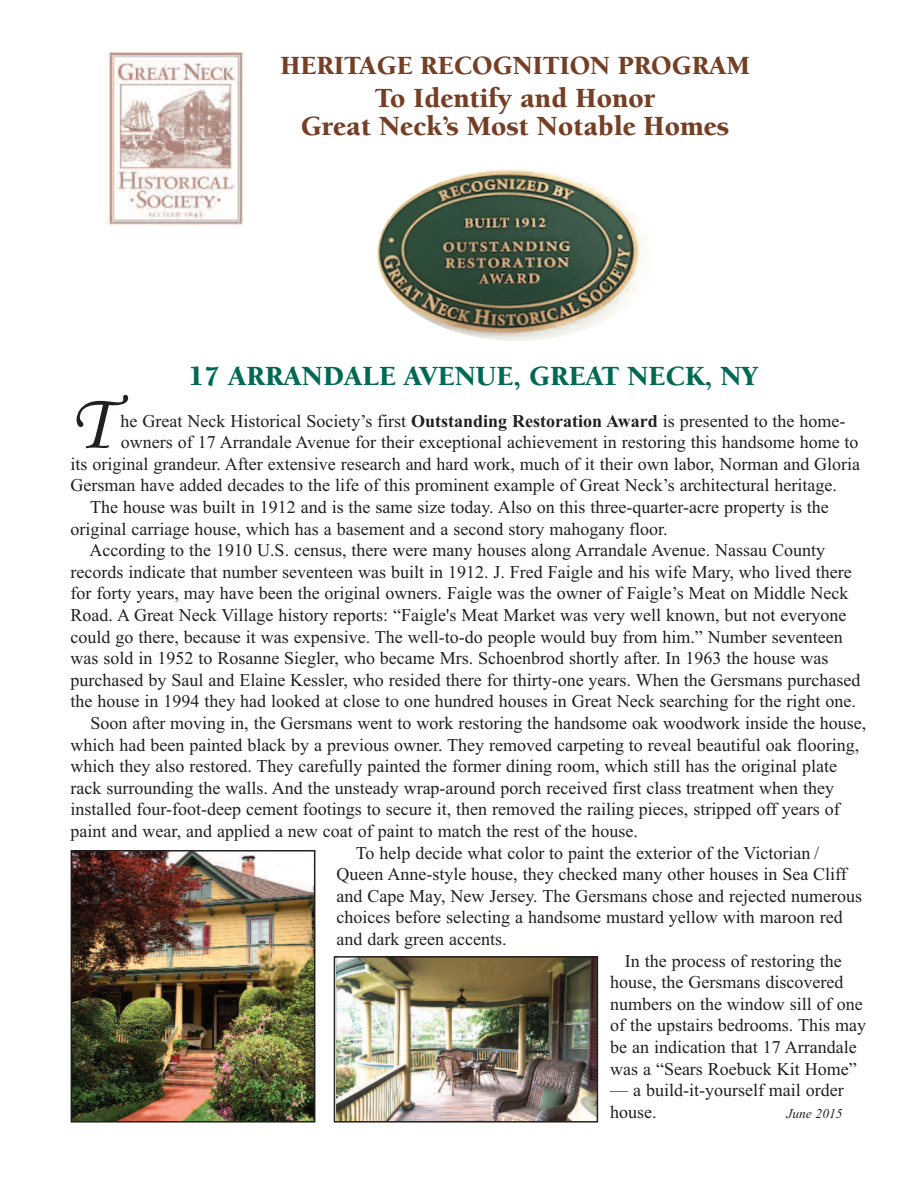
<style>
.page{position:relative;width:918px;height:1188px;background:#fff}
.page>*{position:absolute;margin:0;border:0;box-sizing:border-box;transform-origin:0 0}
.t1{font:900 28.5px/28.5px "Berkeley";color:#743f24;text-align:center}
.t2{font:900 28.5px "Berkeley";color:#006954}
.t3{font:900 27px "Berkeley";color:#743f24}
.t4{font:18px/21.6px "Times New Roman";color:#231f20}
.t5{font:italic 13.5px "Times New Roman";color:#231f20}
.s1{font-weight:700}
</style>
<div class="page">
<img style="left:105px;top:51px;width:139px;height:175px">
<img style="left:377px;top:169px;width:270px;height:172px">
<img style="left:74px;top:853px;width:238px;height:267px">
<div style="left:71px;top:850px;width:244px;height:273px;border:2px solid #231f20"></div>
<img style="left:337px;top:959px;width:258px;height:161px">
<div style="left:334px;top:956px;width:264px;height:167px;border:2px solid #231f20"></div>
<h2 class="t3" style="left:280px;top:55px;width:471px">HERITAGE RECOGNITION PROGRAM</h2>
<h1 class="t1" style="left:301px;top:86px;width:430px">To Identify and Honor<br>Great Neck’s Most Notable Homes</h1>
<h1 class="t2" style="left:188px;top:365px;width:571px">17 ARRANDALE AVENUE, GREAT NECK, NY</h1>
<p class="t4" style="left:121px;top:410px;width:726px">he Great Neck Historical Society’s first <span class="s1">Outstanding Restoration Award</span> is presented to the home-</p>
<p class="t4" style="left:121px;top:431px;width:739px">owners of 17 Arrandale Avenue for their exceptional achievement in restoring this handsome home to</p>
<p class="t4" style="left:71px;top:453px;width:791px">its original grandeur. After extensive research and hard work, much of it their own labor, Norman and Gloria</p>
<p class="t4" style="left:71px;top:474px;width:768px">Gersman have added decades to the life of this prominent example of Great Neck’s architectural heritage.</p>
<p class="t4" style="left:90px;top:496px;width:740px">The house was built in 1912 and is the same size today. Also on this three-quarter-acre property is the</p>
<p class="t4" style="left:71px;top:518px;width:599px">original carriage house, which has a basement and a second story mahogany floor.</p>
<p class="t4" style="left:89px;top:539px;width:737px">According to the 1910 U.S. census, there were many houses along Arrandale Avenue. Nassau County</p>
<p class="t4" style="left:71px;top:561px;width:783px">records indicate that number seventeen was built in 1912. J. Fred Faigle and his wife Mary, who lived there</p>
<p class="t4" style="left:71px;top:582px;width:779px">for forty years, may have been the original owners. Faigle was the owner of Faigle’s Meat on Middle Neck</p>
<p class="t4" style="left:71px;top:604px;width:777px">Road. A Great Neck Village history reports: “Faigle's Meat Market was very well known, but not everyone</p>
<p class="t4" style="left:71px;top:626px;width:774px">could go there, because it was expensive. The well-to-do people would buy from him.” Number seventeen</p>
<p class="t4" style="left:71px;top:647px;width:759px">was sold in 1952 to Rosanne Siegler, who became Mrs. Schoenbrod shortly after. In 1963 the house was</p>
<p class="t4" style="left:71px;top:669px;width:791px">purchased by Saul and Elaine Kessler, who resided there for thirty-one years. When the Gersmans purchased</p>
<p class="t4" style="left:71px;top:690px;width:787px">the house in 1994 they had looked at close to one hundred houses in Great Neck searching for the right one.</p>
<p class="t4" style="left:90px;top:712px;width:778px">Soon after moving in, the Gersmans went to work restoring the handsome oak woodwork inside the house,</p>
<p class="t4" style="left:71px;top:734px;width:790px">which had been painted black by a previous owner. They removed carpeting to reveal beautiful oak flooring,</p>
<p class="t4" style="left:71px;top:755px;width:768px">which they also restored. They carefully painted the former dining room, which still has the original plate</p>
<p class="t4" style="left:71px;top:777px;width:765px">rack surrounding the walls. And the unsteady wrap-around porch received first class treatment when they</p>
<p class="t4" style="left:71px;top:798px;width:771px">installed four-foot-deep cement footings to secure it, then removed the railing pieces, stripped off years of</p>
<p class="t4" style="left:71px;top:820px;width:569px">paint and wear, and applied a new coat of paint to match the rest of the house.</p>
<p class="t4" style="left:356px;top:842px;width:465px">To help decide what color to paint the exterior of the Victorian /</p>
<p class="t4" style="left:336px;top:863px;width:512px">Queen Anne-style house, they checked many other houses in Sea Cliff</p>
<p class="t4" style="left:336px;top:885px;width:527px">and Cape May, New Jersey. The Gersmans chose and rejected numerous</p>
<p class="t4" style="left:336px;top:906px;width:508px">choices before selecting a handsome mustard yellow with maroon red</p>
<p class="t4" style="left:336px;top:928px;width:172px">and dark green accents.</p>
<p class="t4" style="left:625px;top:950px;width:218px">In the process of restoring the</p>
<p class="t4" style="left:610px;top:971px;width:235px">house, the Gersmans discovered</p>
<p class="t4" style="left:610px;top:993px;width:254px">numbers on the window sill of one</p>
<p class="t4" style="left:610px;top:1014px;width:257px">of the upstairs bedrooms. This may</p>
<p class="t4" style="left:610px;top:1036px;width:248px">be an indication that 17 Arrandale</p>
<p class="t4" style="left:610px;top:1058px;width:248px">was a “Sears Roebuck Kit Home”</p>
<p class="t4" style="left:610px;top:1079px;width:235px">— a build-it-yourself mail order house.</p>
<p class="t5" style="left:786px;top:1106px;width:58px">June 2015</p>
</div>
